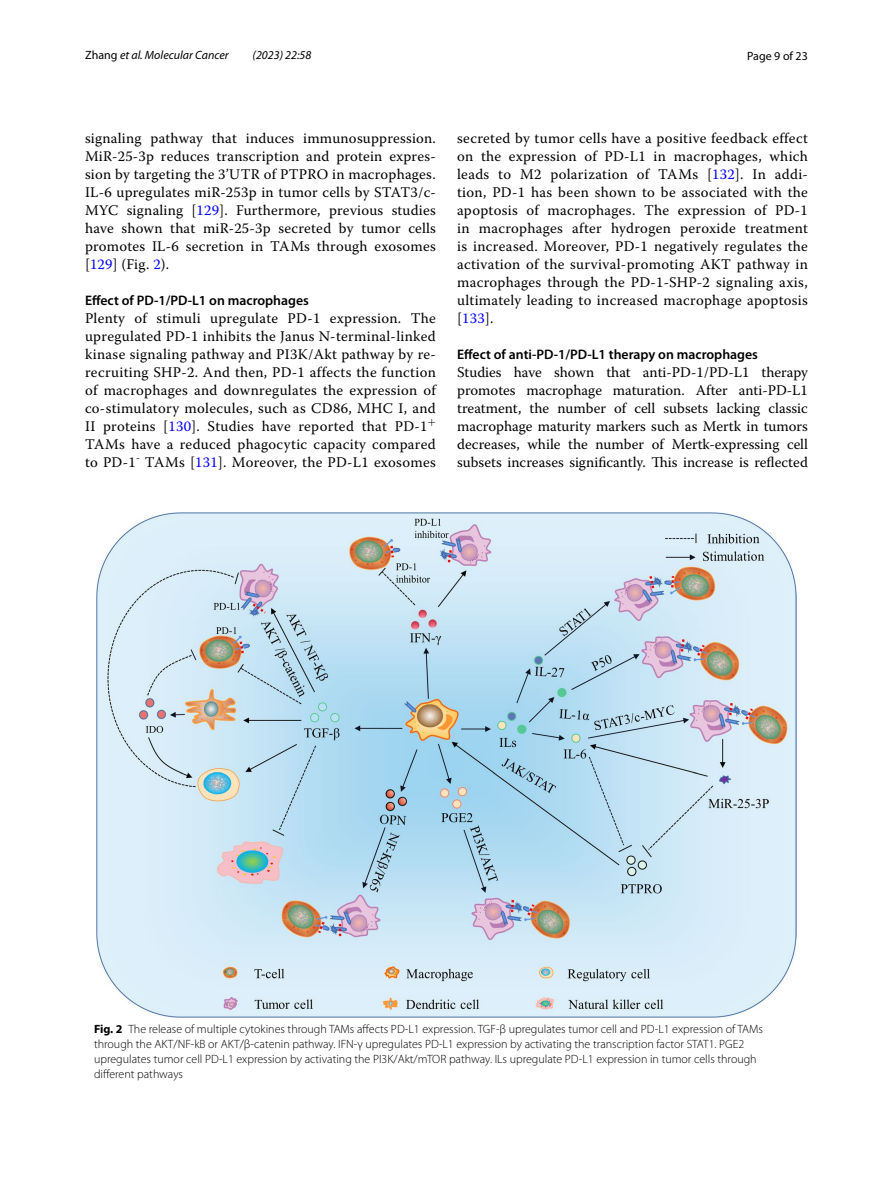
<style>
.page{position:relative;width:893px;height:1187px;background:#fff}
.page>*{position:absolute;margin:0;border:0;box-sizing:border-box;transform-origin:0 0}
.t1{font:14.7px/18px "Warnock Pro";letter-spacing:.015em;color:#000;text-align:justify}
.t2{font:600 13.8px "Myriad Pro";color:#000}
.t3{font:300 12px/15px "Myriad Pro";color:#000}
.t4{font:italic 12px "Myriad Pro";color:#000}
.t5{font:12px "Myriad Pro";color:#000}
.s1{font-style:normal}
.s2{color:#00f}
.s3{font-weight:700}
</style>
<div class="page">
<img style="left:96px;top:513px;width:701px;height:504px">
<p class="t4" style="left:85px;top:48px;width:145px"><span class="s1">Zhang</span> et al. Molecular Cancer</p>
<p class="t4" style="left:253px;top:48px;width:60px">(2023) 22:58</p>
<p class="t5" style="left:747px;top:48px;width:62px">Page 9 of 23</p>
<p class="t1" style="left:85px;top:128px;width:352px">signaling pathway that induces immunosuppression.<br>MiR-25-3p reduces transcription and protein expres&shy;sion by targeting the 3’UTR of PTPRO in macrophages.<br>IL-6 upregulates miR-253p in tumor cells by STAT3/c-MYC signaling [<span class="s2">129</span>]. Furthermore, previous studies have shown that miR-25-3p secreted by tumor cells promotes IL-6 secretion in TAMs through exosomes [<span class="s2">129</span>] (Fig. <span class="s2">2</span>).</p>
<p class="t2" style="left:85px;top:291px;width:225px">Effect of PD‑1/PD‑L1 on macrophages</p>
<p class="t1" style="left:85px;top:308px;width:352px">Plenty of stimuli upregulate PD-1 expression. The upregulated PD-1 inhibits the Janus N-terminal-linked kinase signaling pathway and PI3K/Akt pathway by re&shy;recruiting SHP-2. And then, PD-1 affects the function of macrophages and downregulates the expression of co-stimulatory molecules, such as CD86, MHC I, and II proteins [<span class="s2">130</span>]. Studies have reported that PD-1<sup>+ </sup>TAMs have a reduced phagocytic capacity compared to PD-1<sup>-</sup> TAMs [<span class="s2">131</span>]. Moreover, the PD-L1 exosomes</p>
<p class="t1" style="left:457px;top:128px;width:352px">secreted by tumor cells have a positive feedback effect on the expression of PD-L1 in macrophages, which leads to M2 polarization of TAMs [<span class="s2">132</span>]. In addi&shy;tion, PD-1 has been shown to be associated with the apoptosis of macrophages. The expression of PD-1 in macrophages after hydrogen peroxide treatment is increased. Moreover, PD-1 negatively regulates the activation of the survival-promoting AKT pathway in macrophages through the PD-1-SHP-2 signaling axis, ultimately leading to increased macrophage apoptosis [<span class="s2">133</span>].</p>
<p class="t2" style="left:457px;top:345px;width:302px">Effect of anti‑PD‑1/PD‑L1 therapy on macrophages</p>
<p class="t1" style="left:457px;top:362px;width:352px">Studies have shown that anti-PD-1/PD-L1 therapy promotes macrophage maturation. After anti-PD-L1 treatment, the number of cell subsets lacking classic macrophage maturity markers such as Mertk in tumors decreases, while the number of Mertk-expressing cell subsets increases significantly. This increase is reflected</p>
<p class="t3" style="left:94px;top:1021px;width:670px"><span class="s3">Fig. 2</span> The release of multiple cytokines through TAMs affects PD-L1 expression. TGF-β upregulates tumor cell and PD-L1 expression of TAMs through the AKT/NF-kB or AKT/β-catenin pathway. IFN-γ upregulates PD-L1 expression by activating the transcription factor STAT1. PGE2 upregulates tumor cell PD-L1 expression by activating the PI3K/Akt/mTOR pathway. ILs upregulate PD-L1 expression in tumor cells through different pathways</p>
</div>
